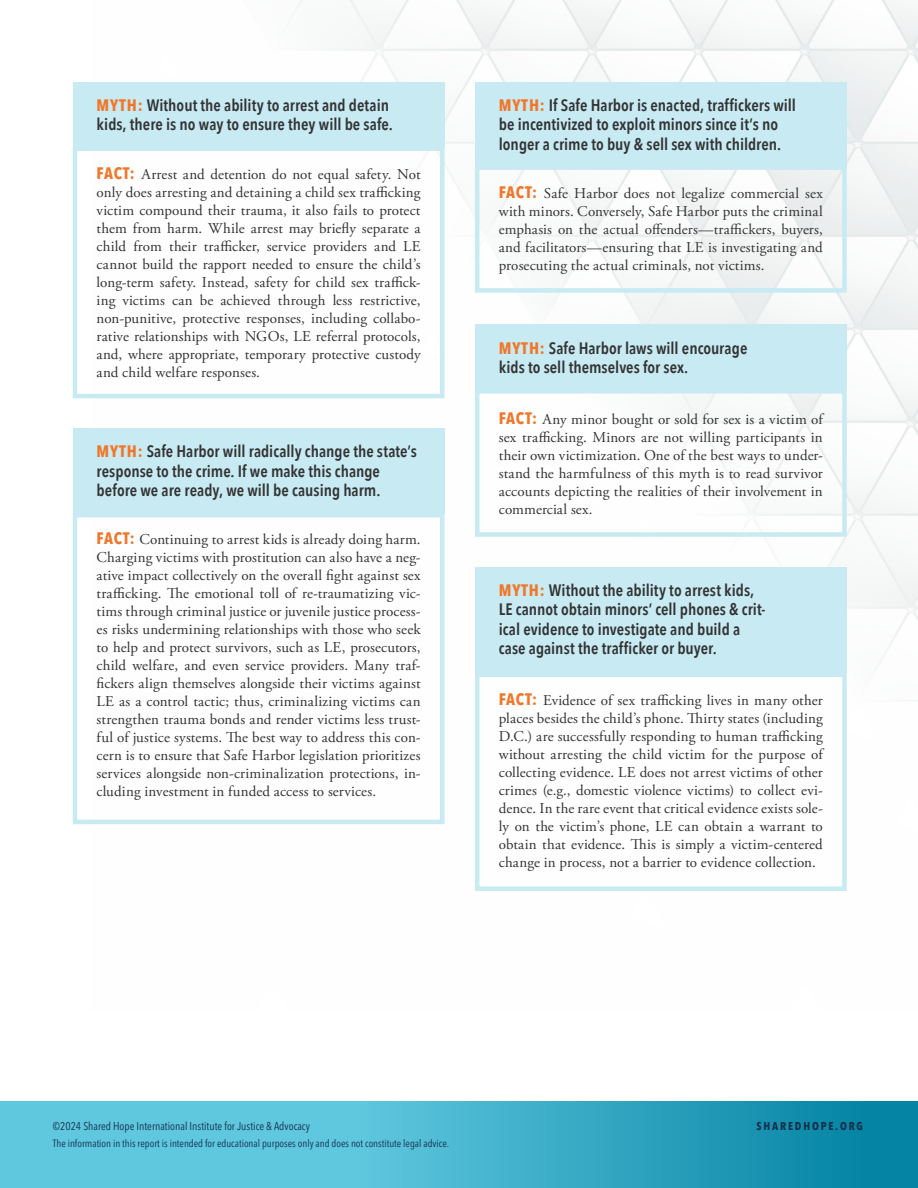
<style>
.page{position:relative;width:918px;height:1188px;background:#fff}
.page>*{position:absolute;margin:0;border:0;box-sizing:border-box;transform-origin:0 0}
.t1{font:600 16.5px/19.5px "Avenir Next Condensed";color:#333}
.t2{font:15px/18px "Adobe Garamond Pro";letter-spacing:.01em;color:#333;text-align:justify}
.t3{font:condensed 11.25px "Avenir Next LT Pro";color:#13304c}
.t4{font:700 condensed 11.25px "Avenir Next LT Pro";letter-spacing:.16em;color:#13304c}
.t5{font:condensed 10.5px "Avenir Next LT Pro";color:#13304c}
.s1{font-family:"Avenir Next LT Pro";font-weight:700;font-stretch:condensed;color:#f0772a}
.s2{font-family:"Avenir Next LT Pro";font-weight:700;font-stretch:condensed;font-size:16.5px;color:#f0772a}
</style>
<div class="page">
<img style="left:91px;top:0;width:827px;height:825px">
<div style="left:475px;top:324px;width:372px;height:67px;background:#c8eaf3"></div>
<div style="left:475px;top:389px;width:372px;height:148px;border:4px solid #c8eaf3"></div>
<svg style="left:0;top:1102px;width:918px;height:86px;background:#41b0ca"></svg>
<div style="left:475px;top:82px;width:372px;height:87px;background:#c8eaf3"></div>
<div style="left:475px;top:165px;width:372px;height:128px;border:4px solid #c8eaf3"></div>
<div style="left:73px;top:82px;width:372px;height:66px;background:#c8eaf3"></div>
<div style="left:475px;top:567px;width:372px;height:106px;background:#c8eaf3"></div>
<div style="left:73px;top:146px;width:372px;height:252px;border:4px solid #c8eaf3"></div>
<div style="left:475px;top:673px;width:372px;height:218px;border:4px solid #c8eaf3"></div>
<div style="left:73px;top:428px;width:372px;height:86px;background:#c8eaf3"></div>
<div style="left:73px;top:513px;width:372px;height:311px;border:4px solid #c8eaf3"></div>
<p class="t1" style="left:97px;top:95px;width:298px"><span class="s1">MYTH:</span> Without the ability to arrest and detain kids, there is no way to ensure they will be safe.</p>
<p class="t2" style="left:97px;top:165px;width:326px"><span class="s2">FACT:</span> Arrest and detention do not equal safety. Not only does arresting and detaining a child sex trafficking victim compound their trauma, it also fails to protect them from harm. While arrest may briefly separate a child from their trafficker, service providers and LE cannot build the rapport needed to ensure the child’s long-term safety. Instead, safety for child sex traffick&shy;ing victims can be achieved through less restrictive, non-punitive, protective responses, including collabo&shy;rative relationships with NGOs, LE referral protocols, and, where appropriate, temporary protective custody and child welfare responses.</p>
<p class="t1" style="left:97px;top:441px;width:322px"><span class="s1">MYTH:</span> Safe Harbor will radically change the state’s response to the crime. If we make this change before we are ready, we will be causing harm.</p>
<p class="t2" style="left:97px;top:530px;width:326px"><span class="s2">FACT:</span> Continuing to arrest kids is already doing harm.<br>Charging victims with prostitution can also have a neg&shy;ative impact collectively on the overall fight against sex trafficking. The emotional toll of re-traumatizing vic&shy;tims through criminal justice or juvenile justice process&shy;es risks undermining relationships with those who seek to help and protect survivors, such as LE, prosecutors, child welfare, and even service providers. Many traf&shy;fickers align themselves alongside their victims against LE as a control tactic; thus, criminalizing victims can strengthen trauma bonds and render victims less trust&shy;ful of justice systems. The best way to address this con&shy;cern is to ensure that Safe Harbor legislation prioritizes services alongside non-criminalization protections, in&shy;cluding investment in funded access to services.</p>
<p class="t1" style="left:499px;top:95px;width:299px"><span class="s1">MYTH:</span> If Safe Harbor is enacted, traffickers will be incentivized to exploit minors since it’s no longer a crime to buy &amp; sell sex with children.</p>
<p class="t2" style="left:499px;top:184px;width:326px"><span class="s2">FACT:</span> Safe Harbor does not legalize commercial sex with minors. Conversely, Safe Harbor puts the criminal emphasis on the actual offenders—traffickers, buyers, and facilitators—ensuring that LE is investigating and prosecuting the actual criminals, not victims.</p>
<p class="t1" style="left:499px;top:338px;width:250px"><span class="s1">MYTH:</span> Safe Harbor laws will encourage kids to sell themselves for sex.</p>
<p class="t2" style="left:499px;top:411px;width:325px"><span class="s2">FACT:</span> Any minor bought or sold for sex is a victim of sex trafficking. Minors are not willing participants in their own victimization. One of the best ways to under&shy;stand the harmfulness of this myth is to read survivor accounts depicting the realities of their involvement in commercial sex.</p>
<p class="t1" style="left:499px;top:580px;width:268px"><span class="s1">MYTH:</span> Without the ability to arrest kids, LE cannot obtain minors’ cell phones &amp; crit&shy;ical evidence to investigate and build a case against the trafficker or buyer.</p>
<p class="t2" style="left:499px;top:691px;width:326px"><span class="s2">FACT:</span> Evidence of sex trafficking lives in many other places besides the child’s phone. Thirty states (including D.C.) are successfully responding to human trafficking without arresting the child victim for the purpose of collecting evidence. LE does not arrest victims of other crimes (e.g., domestic violence victims) to collect evi&shy;dence. In the rare event that critical evidence exists sole&shy;ly on the victim’s phone, LE can obtain a warrant to obtain that evidence. This is simply a victim-centered change in process, not a barrier to evidence collection.</p>
<p class="t3" style="left:53px;top:1120px;width:259px">©2024 Shared Hope International Institute for Justice &amp; Advocacy</p>
<p class="t4" style="left:757px;top:1120px;width:108px">SHAREDHOPE.ORG</p>
<p class="t5" style="left:53px;top:1137px;width:398px">The information in this report is intended for educational purposes only and does not constitute legal advice.</p>
</div>
